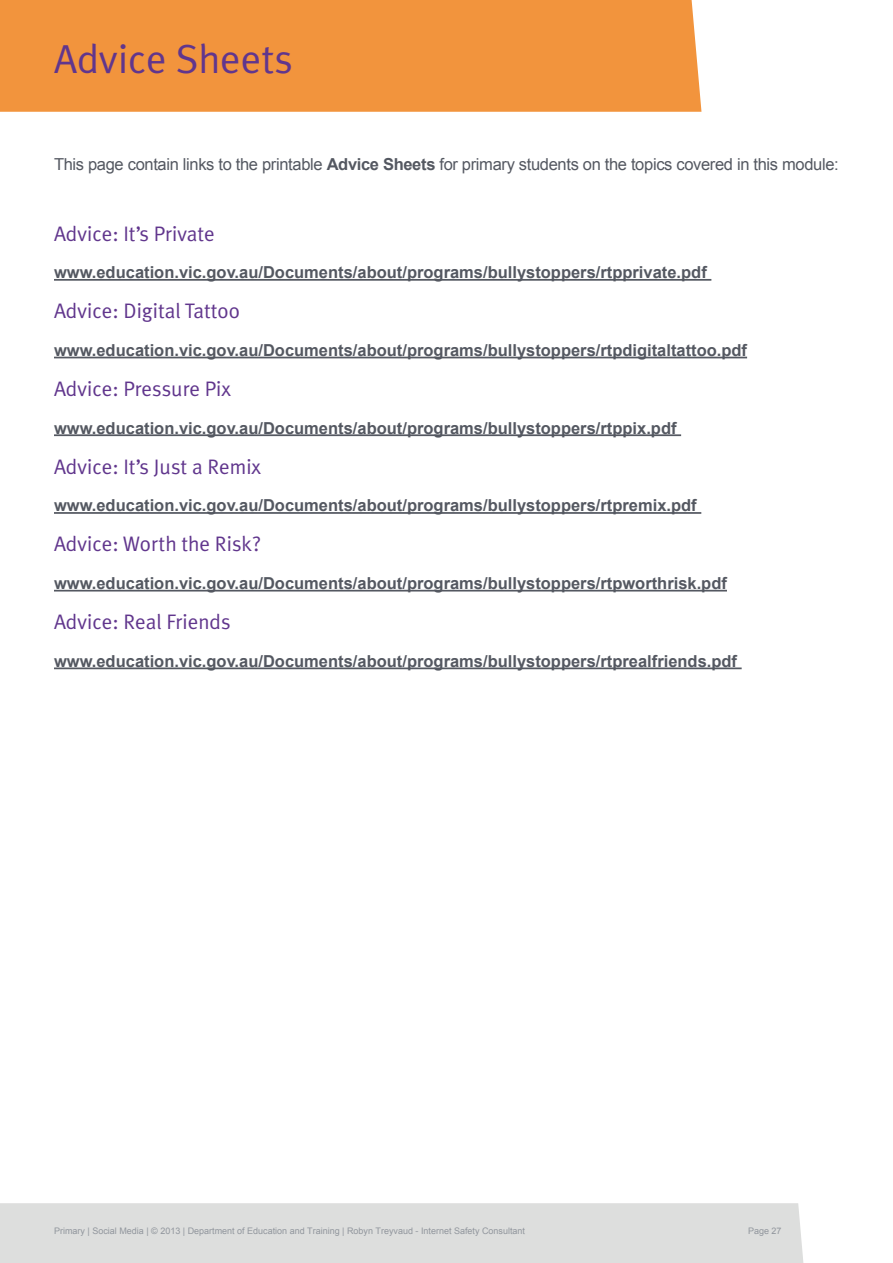
<style>
.page{position:relative;width:893px;height:1263px;background:#fff}
.page>*{position:absolute;margin:0;border:0;box-sizing:border-box;transform-origin:0 0}
.Heading01{font:40.5px "Meta Plus Normal";color:#61368d}
.Heading03{font:21px "Meta Plus Normal";color:#61368d}
.text_-_body{font:700 16.5px "Arial";color:#545861}
.text_-_body-2{font:16.5px "Arial";letter-spacing:-.02em;color:#545861}
.t1{font:9px "Arial";color:#91969d}
.s1{font-weight:700}
</style>
<div class="page">
<div style="left:0;top:1203px;width:804px;height:60px;background:#dddedd"></div>
<div style="left:0;top:0;width:701px;height:112px;background:#f2943d"></div>
<hr style="left:54px;top:279px;width:657px;height:2px;background:#545861">
<hr style="left:54px;top:357px;width:693px;height:1px;background:#545861">
<hr style="left:54px;top:434px;width:627px;height:2px;background:#545861">
<hr style="left:54px;top:512px;width:647px;height:2px;background:#545861">
<hr style="left:54px;top:590px;width:673px;height:1px;background:#545861">
<hr style="left:54px;top:667px;width:688px;height:2px;background:#545861">
<p class="Heading01" style="left:54px;top:35px;width:240px">Advice Sheets</p>
<p class="text_-_body-2" style="left:54px;top:154px;width:786px">This page contain links to the printable <span class="s1">Advice Sheets</span> for primary students on the topics covered in this module:</p>
<p class="Heading03" style="left:54px;top:221px;width:162px">Advice: It’s Private</p>
<p class="text_-_body" style="left:54px;top:261px;width:654px">www.education.vic.gov.au/Documents/about/programs/bullystoppers/rtpprivate.pdf</p>
<p class="Heading03" style="left:54px;top:299px;width:188px">Advice: Digital Tattoo</p>
<p class="text_-_body" style="left:54px;top:339px;width:695px">www.education.vic.gov.au/Documents/about/programs/bullystoppers/rtpdigitaltattoo.pdf</p>
<p class="Heading03" style="left:54px;top:377px;width:178px">Advice: Pressure Pix</p>
<p class="text_-_body" style="left:54px;top:417px;width:624px">www.education.vic.gov.au/Documents/about/programs/bullystoppers/rtppix.pdf</p>
<p class="Heading03" style="left:54px;top:454px;width:208px">Advice: It’s Just a Remix</p>
<p class="text_-_body" style="left:54px;top:494px;width:644px">www.education.vic.gov.au/Documents/about/programs/bullystoppers/rtpremix.pdf</p>
<p class="Heading03" style="left:54px;top:532px;width:209px">Advice: Worth the Risk?</p>
<p class="text_-_body" style="left:54px;top:572px;width:674px">www.education.vic.gov.au/Documents/about/programs/bullystoppers/rtpworthrisk.pdf</p>
<p class="Heading03" style="left:54px;top:610px;width:178px">Advice: Real Friends</p>
<p class="text_-_body" style="left:54px;top:650px;width:685px">www.education.vic.gov.au/Documents/about/programs/bullystoppers/rtprealfriends.pdf</p>
<p class="t1" style="left:54px;top:1224px;width:473px">Primary | Social Media | © 2013 | Department of Education and Training | Robyn Treyvaud - Internet Safety Consultant</p>
<p class="t1" style="left:748px;top:1224px;width:35px">Page 27</p>
</div>
